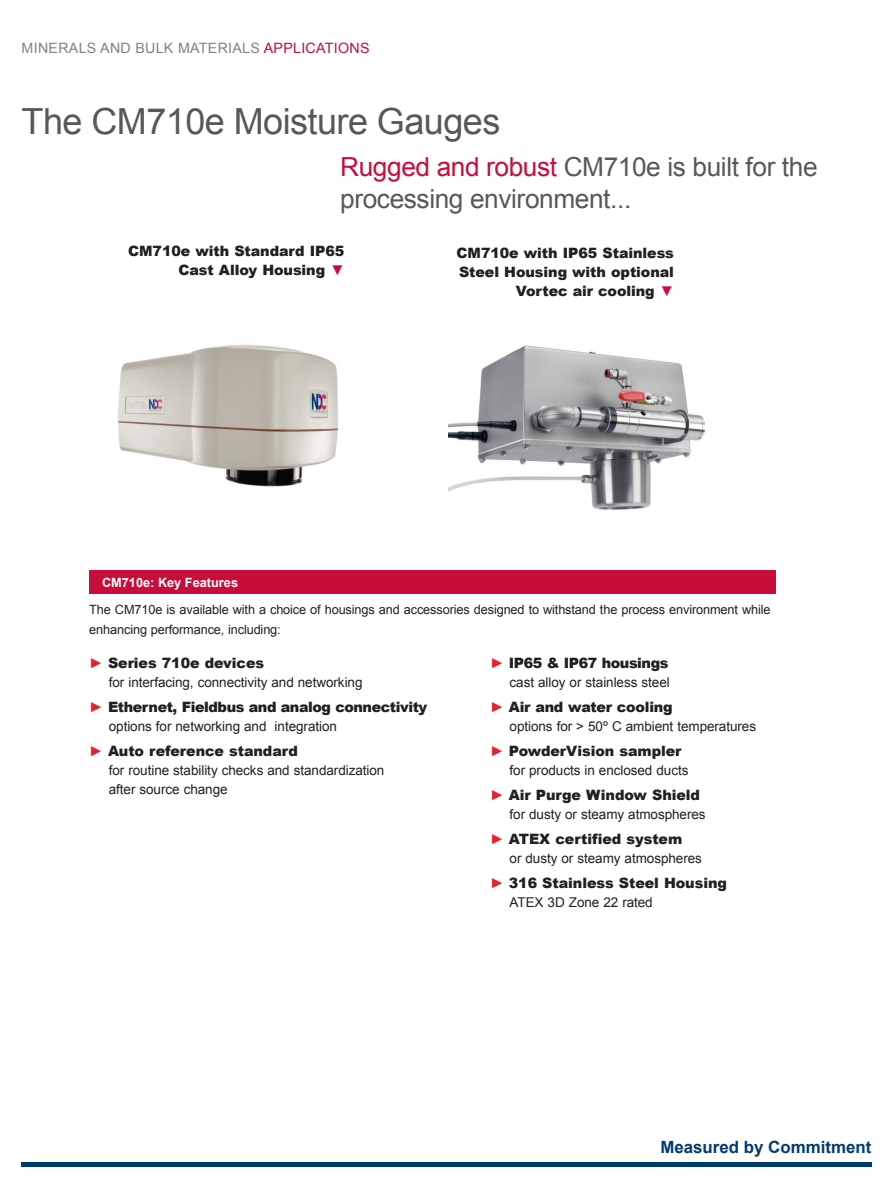
<style>
.page{position:relative;width:893px;height:1188px;background:#fff}
.page>*{position:absolute;margin:0;border:0;box-sizing:border-box;transform-origin:0 0}
.t1{font:36px "Arial";letter-spacing:-.015em;color:#57585a}
.t2{font:26.25px/31.5px "Arial";letter-spacing:-.015em;color:#57585a}
.t3{font:700 16.8px "Arial";color:#003b70}
.t4{font:900 14.25px/18.8px "Arial";letter-spacing:-.005em;color:#231f20;text-align:right}
.t5{font:900 14.25px "Arial";letter-spacing:-.03em;color:#231f20}
.t6{font:14.25px "Arial";letter-spacing:.02em;color:#808285}
.t7{font:13.5px/18.8px "Arial";letter-spacing:-.005em;color:#231f20}
.t8{font:12.75px/19.5px "Arial";letter-spacing:-.01em;color:#231f20}
.t9{font:700 12.75px "Arial";color:#fff}
.s1{color:#c80d3a}
.s2{font-weight:400;color:#c80d3a}
.s3{color:#ed1d2f}
</style>
<div class="page">
<img style="left:449px;top:345px;width:256px;height:165px">
<div style="left:89px;top:570px;width:687px;height:24px;background:#c80d3a"></div>
<img style="left:117px;top:344px;width:222px;height:143px">
<div style="left:21px;top:1162px;width:850px;height:5px;background:#003b70"></div>
<p class="t6" style="left:22px;top:39px;width:349px">MINERALS AND BULK MATERIALS <span class="s1">APPLICATIONS</span></p>
<h1 class="t1" style="left:22px;top:98px;width:480px">The CM710e Moisture Gauges</h1>
<h2 class="t2" style="left:340px;top:152px;width:479px"><span class="s1">Rugged and robust</span> CM710e is built for the processing environment...</h2>
<p class="t4" style="left:128px;top:242px;width:218px">CM710e with Standard IP65<br>Cast Alloy Housing <span class="s2">▼</span></p>
<p class="t4" style="left:457px;top:243px;width:219px">CM710e with IP65 Stainless<br>Steel Housing with optional<br>Vortec air cooling <span class="s2">▼</span></p>
<p class="t9" style="left:102px;top:574px;width:138px">CM710e: Key Features</p>
<p class="t8" style="left:89px;top:600px;width:683px">The CM710e is available with a choice of housings and accessories designed to withstand the process environment while enhancing performance, including:</p>
<p class="t4" style="left:89px;top:654px;width:176px"><span class="s3">►</span> Series 710e devices</p>
<p class="t7" style="left:109px;top:673px;width:255px">for interfacing, connectivity and networking</p>
<p class="t5" style="left:89px;top:697px;width:339px"><span class="s3">►</span> Ethernet, Fieldbus and analog connectivity</p>
<p class="t7" style="left:109px;top:717px;width:230px">options for networking and integration</p>
<p class="t4" style="left:89px;top:741px;width:210px"><span class="s3">►</span> Auto reference standard</p>
<p class="t7" style="left:109px;top:761px;width:277px">for routine stability checks and standardization after source change</p>
<p class="t5" style="left:490px;top:653px;width:180px"><span class="s3">►</span> IP65 &amp; IP67 housings</p>
<p class="t7" style="left:510px;top:673px;width:162px">cast alloy or stainless steel</p>
<p class="t4" style="left:490px;top:697px;width:184px"><span class="s3">►</span> Air and water cooling</p>
<p class="t7" style="left:510px;top:717px;width:248px">options for &gt; 50º C ambient temperatures</p>
<p class="t4" style="left:490px;top:741px;width:193px"><span class="s3">►</span> PowderVision sampler</p>
<p class="t7" style="left:510px;top:761px;width:180px">for products in enclosed ducts</p>
<p class="t4" style="left:490px;top:785px;width:211px"><span class="s3">►</span> Air Purge Window Shield</p>
<p class="t7" style="left:510px;top:805px;width:198px">for dusty or steamy atmospheres</p>
<p class="t4" style="left:490px;top:829px;width:194px"><span class="s3">►</span> ATEX certified system</p>
<p class="t7" style="left:510px;top:849px;width:194px">or dusty or steamy atmospheres</p>
<p class="t4" style="left:490px;top:873px;width:238px"><span class="s3">►</span> 316 Stainless Steel Housing</p>
<p class="t7" style="left:510px;top:893px;width:145px">ATEX 3D Zone 22 rated</p>
<p class="t3" style="left:660px;top:1136px;width:212px">Measured by Commitment</p>
</div>
